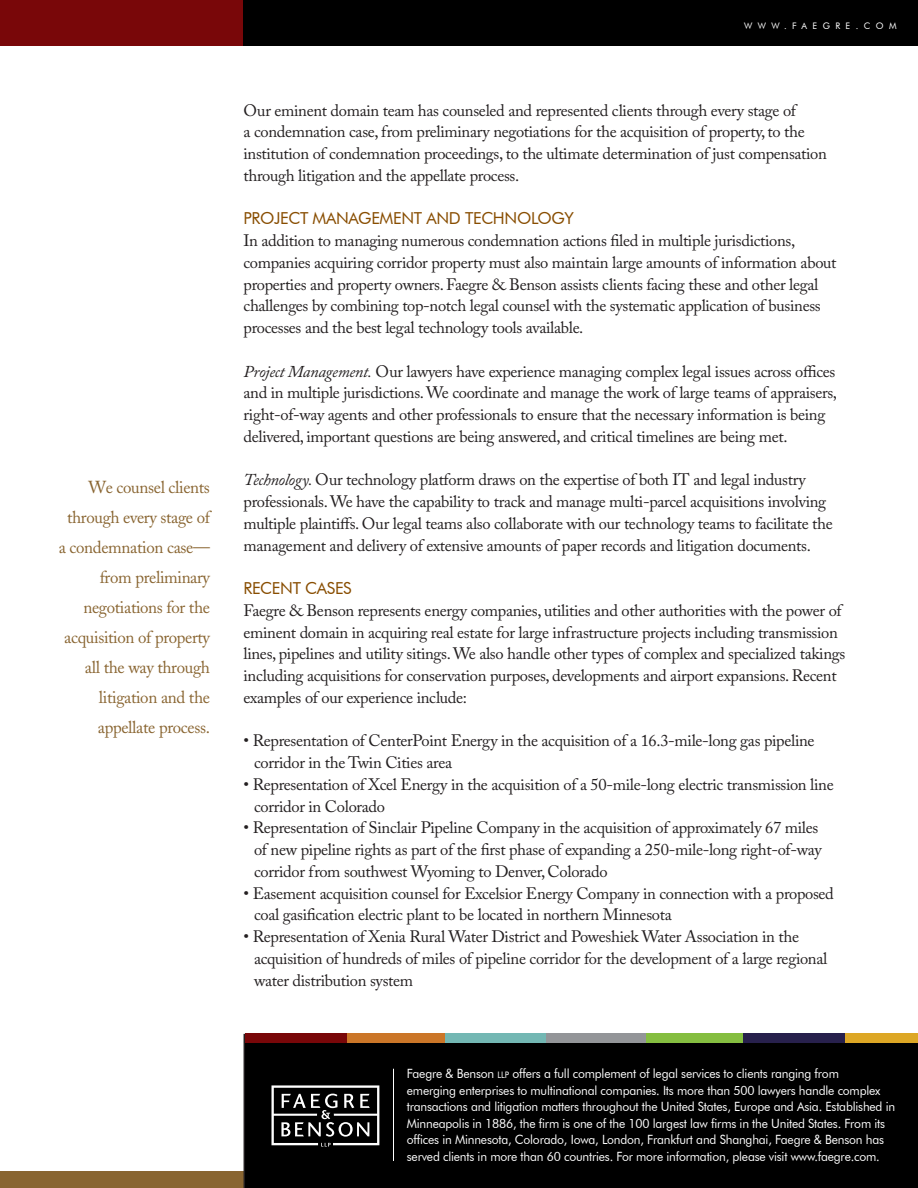
<style>
.page{position:relative;width:918px;height:1188px;background:#fff}
.page>*{position:absolute;margin:0;border:0;box-sizing:border-box;transform-origin:0 0}
.t1{font:17.25px/30px "Adobe Caslon";letter-spacing:-.02em;color:#896531;text-align:right}
.t2{font:16.5px/21.8px "Adobe Caslon Pro";letter-spacing:-.02em;color:#231f20}
.t3{font:16.5px "Futura BT";letter-spacing:-.02em;color:#884d00}
.t4{font:12.75px/16.5px "Futura BT";letter-spacing:-.015em;color:#fff;scale:.95 1}
.t5{font:9px "Futura BT";letter-spacing:.6em;color:#fff}
.s1{font-style:italic}
.s2{font-size:8.85px}
</style>
<div class="page">
<div style="left:0;top:1171px;width:253px;height:17px;background:#896531"></div>
<div style="left:244px;top:1034px;width:674px;height:154px;background:#000"></div>
<svg style="left:271px;top:1085px;width:108px;height:62px"></svg>
<div style="left:242px;top:0;width:676px;height:46px;background:#000"></div>
<hr style="left:393px;top:1069px;width:1px;height:92px;background:#fff">
<div style="left:245px;top:1033px;width:103px;height:10px;background:#790709"></div>
<div style="left:348px;top:1033px;width:100px;height:10px;background:#cb7628"></div>
<div style="left:446px;top:1033px;width:100px;height:10px;background:#73b7b3"></div>
<div style="left:546px;top:1033px;width:100px;height:10px;background:#939598"></div>
<div style="left:646px;top:1033px;width:101px;height:10px;background:#85be40"></div>
<div style="left:743px;top:1033px;width:103px;height:10px;background:#27204c"></div>
<div style="left:845px;top:1033px;width:73px;height:10px;background:#dda725"></div>
<div style="left:0;top:0;width:243px;height:46px;background:#790709"></div>
<p class="t1" style="left:59px;top:473px;width:153px">We counsel clients through every stage of a condemnation case— from preliminary negotiations for the acquisition of property all the way through litigation and the appellate process.</p>
<p class="t5" style="left:744px;top:21px;width:79px">www.f aegre</p>
<p class="t5" style="left:856px;top:21px;width:42px">.c om</p>
<p class="t2" style="left:244px;top:99px;width:585px">Our eminent domain team has counseled and represented clients through every stage of<br>a condemnation case, from preliminary negotiations for the acquisition of property, to the institution of condemnation proceedings, to the ultimate determination of just compensation through litigation and the appellate process.</p>
<p class="t3" style="left:244px;top:208px;width:332px">Project Management and Tec hnology</p>
<p class="t2" style="left:244px;top:230px;width:594px">In addition to managing numerous condemnation actions filed in multiple jurisdictions, companies acquiring corridor property must also maintain large amounts of information about properties and property owners. Faegre &amp; Benson assists clients facing these and other legal challenges by combining top-notch legal counsel with the systematic application of business processes and the best legal technology tools available.</p>
<p class="t2" style="left:244px;top:360px;width:595px"><span class="s1">Project Management.</span> Our lawyers have experience managing complex legal issues across offices and in multiple jurisdictions.We coordinate and manage the work of large teams of appraisers, right-of-way agents and other professionals to ensure that the necessary information is being delivered, important questions are being answered, and critical timelines are being met.</p>
<p class="t2" style="left:244px;top:469px;width:591px"><span class="s1">Technology.</span> Our technology platform draws on the expertise of both IT and legal industry professionals.We have the capability to track and manage multi-parcel acquisitions involving multiple plaintiffs. Our legal teams also collaborate with our technology teams to facilitate the management and delivery of extensive amounts of paper records and litigation documents.</p>
<p class="t3" style="left:244px;top:578px;width:93px">Rece nt Cases</p>
<p class="t2" style="left:244px;top:599px;width:603px">Faegre &amp; Benson represents energy companies, utilities and other authorities with the power of eminent domain in acquiring real estate for large infrastructure projects including transmission lines, pipelines and utility sitings.We also handle other types of complex and specialized takings including acquisitions for conservation purposes, developments and airport expansions. Recent examples of our experience include:</p>
<p class="t2" style="left:254px;top:730px;width:562px;text-indent:-11px">• Representation of CenterPoint Energy in the acquisition of a 16.3-mile-long gas pipeline corridor in the Twin Cities area</p>
<p class="t2" style="left:254px;top:773px;width:581px;text-indent:-10px">• Representation of Xcel Energy in the acquisition of a 50-mile-long electric transmission line corridor in Colorado</p>
<p class="t2" style="left:254px;top:817px;width:569px;text-indent:-11px">• Representation of Sinclair Pipeline Company in the acquisition of approximately 67 miles of new pipeline rights as part of the first phase of expanding a 250-mile-long right-of-way corridor from southwest Wyoming to Denver, Colorado</p>
<p class="t2" style="left:254px;top:882px;width:581px;text-indent:-10px">• Easement acquisition counsel for Excelsior Energy Company in connection with a proposed coal gasification electric plant to be located in northern Minnesota</p>
<p class="t2" style="left:254px;top:925px;width:575px;text-indent:-11px">• Representation of Xenia Rural Water District and Poweshiek Water Association in the acquisition of hundreds of miles of pipeline corridor for the development of a large regional water distribution system</p>
<p class="t4" style="left:407px;top:1065px;width:516px">Faegre &amp; Benson <span class="s2">llp</span> offers a full complement of legal services to clients ranging from<br>emerging enterprises to multinational companies. Its more than 500 lawyers handle complex transactions and litigation matters throughout the United States, Europe and Asia. Established in Minneapolis in 1886, the firm is one of the 100 largest law firms in the United States. From its offices in Minnesota, Colorado, Iowa, London, Frankfurt and Shanghai, Faegre &amp; Benson has served clients in more than 60 countries. For more information, please visit www.faegre.com.</p>
</div>
